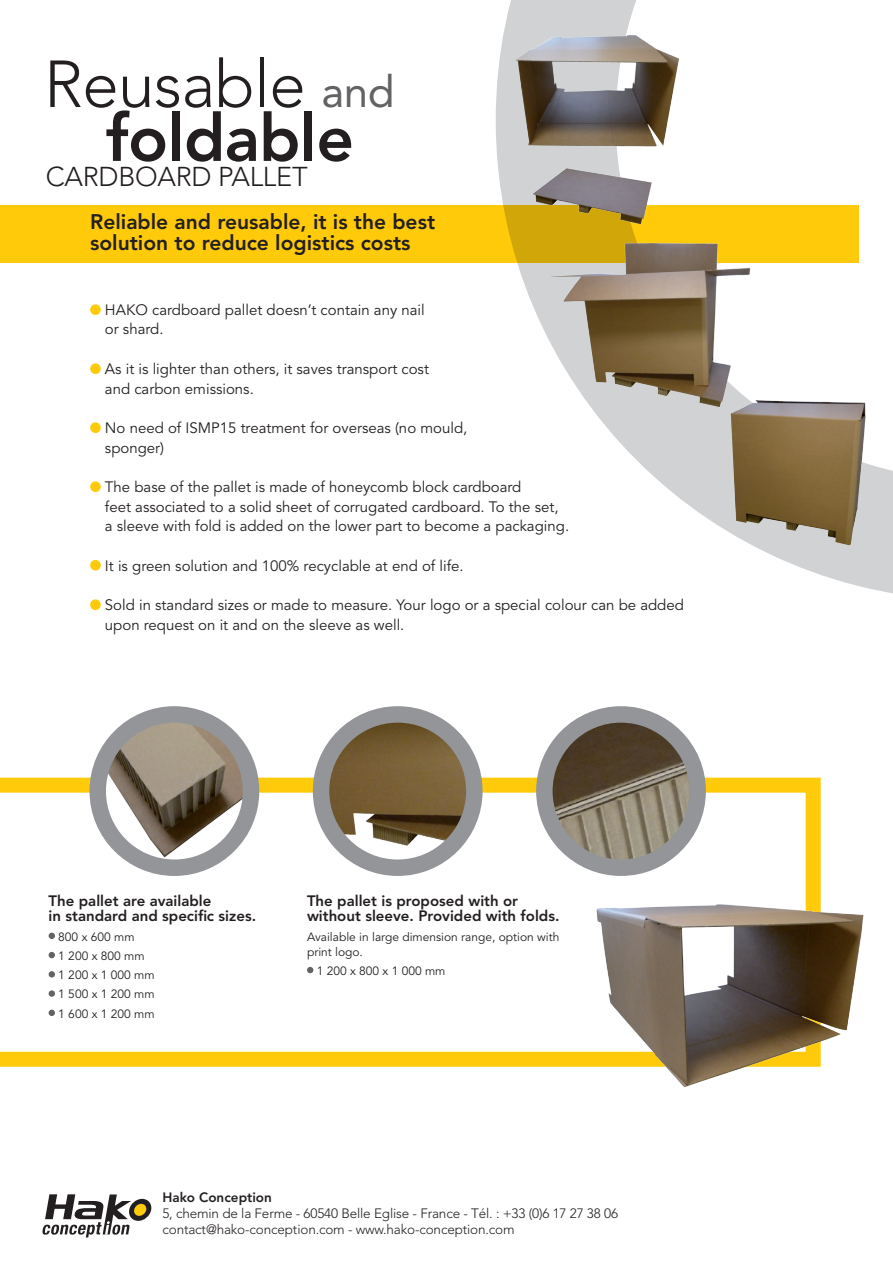
<style>
.page{position:relative;width:893px;height:1263px;background:#fff}
.page>*{position:absolute;margin:0;border:0;box-sizing:border-box;transform-origin:0 0}
.t1{font:300 65.7px/53.8px "Avenir";letter-spacing:-.01em;color:#231f20;text-align:center}
.t2{font:300 27px "Avenir";letter-spacing:-.01em;color:#231f20}
.t3{font:800 21px/21px "Avenir";color:#231f20}
.t4{font:15px/19.5px "Avenir";color:#231f20}
.t5{font:800 15px/15px "Avenir";color:#231f20}
.t6{font:300 13.5px/16.2px "Avenir";letter-spacing:-.01em;color:#231f20}
.t7{font:800 13.5px "Avenir";color:#231f20}
.t8{font:12px/19.2px "Avenir";color:#231f20}
.s1{font-weight:400;font-size:43.95px;color:#636366}
.s2{font-weight:800}
</style>
<div class="page">
<div style="left:0;top:205px;width:859px;height:58px;background:#feca0a"></div>
<svg style="left:510px;top:239px;width:383px;height:355px"></svg>
<svg style="left:0;top:778px;width:821px;height:289px"></svg>
<img style="left:495px;top:0;width:184px;height:162px">
<img style="left:497px;top:162px;width:155px;height:77px">
<img style="left:542px;top:215px;width:274px;height:206px">
<img style="left:669px;top:352px;width:224px;height:205px">
<div style="left:90px;top:304px;width:11px;height:11px;background:#feca0a;border-radius:50%"></div>
<div style="left:90px;top:363px;width:11px;height:11px;background:#feca0a;border-radius:50%"></div>
<div style="left:90px;top:422px;width:11px;height:11px;background:#feca0a;border-radius:50%"></div>
<div style="left:90px;top:481px;width:11px;height:11px;background:#feca0a;border-radius:50%"></div>
<div style="left:90px;top:560px;width:11px;height:10px;background:#feca0a;border-radius:50%"></div>
<div style="left:90px;top:599px;width:11px;height:11px;background:#feca0a;border-radius:50%"></div>
<img style="left:98px;top:714px;width:153px;height:154px;border-radius:77px">
<div style="left:90px;top:706px;width:169px;height:170px;border:16px solid #939598;border-radius:50%"></div>
<img style="left:544px;top:714px;width:154px;height:154px;border-radius:77px">
<div style="left:536px;top:706px;width:170px;height:170px;border:16px solid #939598;border-radius:50%"></div>
<img style="left:321px;top:714px;width:153px;height:154px;border-radius:77px">
<div style="left:313px;top:706px;width:170px;height:170px;border:16px solid #939598;border-radius:50%"></div>
<svg style="left:49px;top:933px;width:6px;height:6px"></svg>
<svg style="left:49px;top:952px;width:6px;height:6px"></svg>
<svg style="left:49px;top:971px;width:6px;height:6px"></svg>
<div style="left:49px;top:990px;width:6px;height:7px;background:#636366;border-radius:50%"></div>
<svg style="left:49px;top:1010px;width:6px;height:6px"></svg>
<svg style="left:307px;top:967px;width:6px;height:6px"></svg>
<img style="left:521px;top:853px;width:343px;height:234px">
<svg style="left:42px;top:1194px;width:110px;height:43px"></svg>
<h1 class="t1" style="left:44px;top:58px;width:352px">Reusable <span class="s1">and </span><span class="s2">foldable</span></h1>
<h2 class="t2" style="left:46px;top:161px;width:263px">CARDBOARD PALLET</h2>
<h3 class="t3" style="left:90px;top:212px;width:347px">Reliable and reusable, it is the best solution to reduce logistics costs</h3>
<p class="t4" style="left:105px;top:300px;width:321px">HAKO cardboard pallet doesn’t contain any nail or shard.</p>
<p class="t4" style="left:105px;top:359px;width:326px">As it is lighter than others, it saves transport cost and carbon emissions.</p>
<p class="t4" style="left:105px;top:418px;width:364px">No need of ISMP15 treatment for overseas (no mould, sponger)</p>
<p class="t4" style="left:105px;top:477px;width:466px">The base of the pallet is made of honeycomb block cardboard<br>feet associated to a solid sheet of corrugated cardboard. To the set, a sleeve with fold is added on the lower part to become a packaging.</p>
<p class="t4" style="left:105px;top:556px;width:360px">It is green solution and 100% recyclable at end of life.</p>
<p class="t4" style="left:105px;top:595px;width:580px">Sold in standard sizes or made to measure. Your logo or a special colour can be added upon request on it and on the sleeve as well.</p>
<p class="t5" style="left:49px;top:893px;width:209px">The pallet are available<br>in standard and specific sizes.</p>
<p class="t8" style="left:58px;top:927px;width:98px">800 x 600 mm<br>1 200 x 800 mm<br>1 200 x 1 000 mm<br>1 500 x 1 200 mm<br>1 600 x 1 200 mm</p>
<p class="t5" style="left:307px;top:893px;width:254px">The pallet is proposed with or without sleeve. Provided with folds.</p>
<p class="t8" style="left:307px;top:929px;width:254px;line-height:15px">Available in large dimension range, option with print logo.</p>
<p class="t8" style="left:317px;top:961px;width:130px">1 200 x 800 x 1 000 mm</p>
<p class="t7" style="left:162px;top:1189px;width:111px">Hako Conception</p>
<p class="t6" style="left:162px;top:1205px;width:457px">5, chemin de la Ferme - 60540 Belle Eglise - France - Tél. : +33 (0)6 17 27 38 06 contact@hako-conception.com - www.hako-conception.com</p>
</div>
